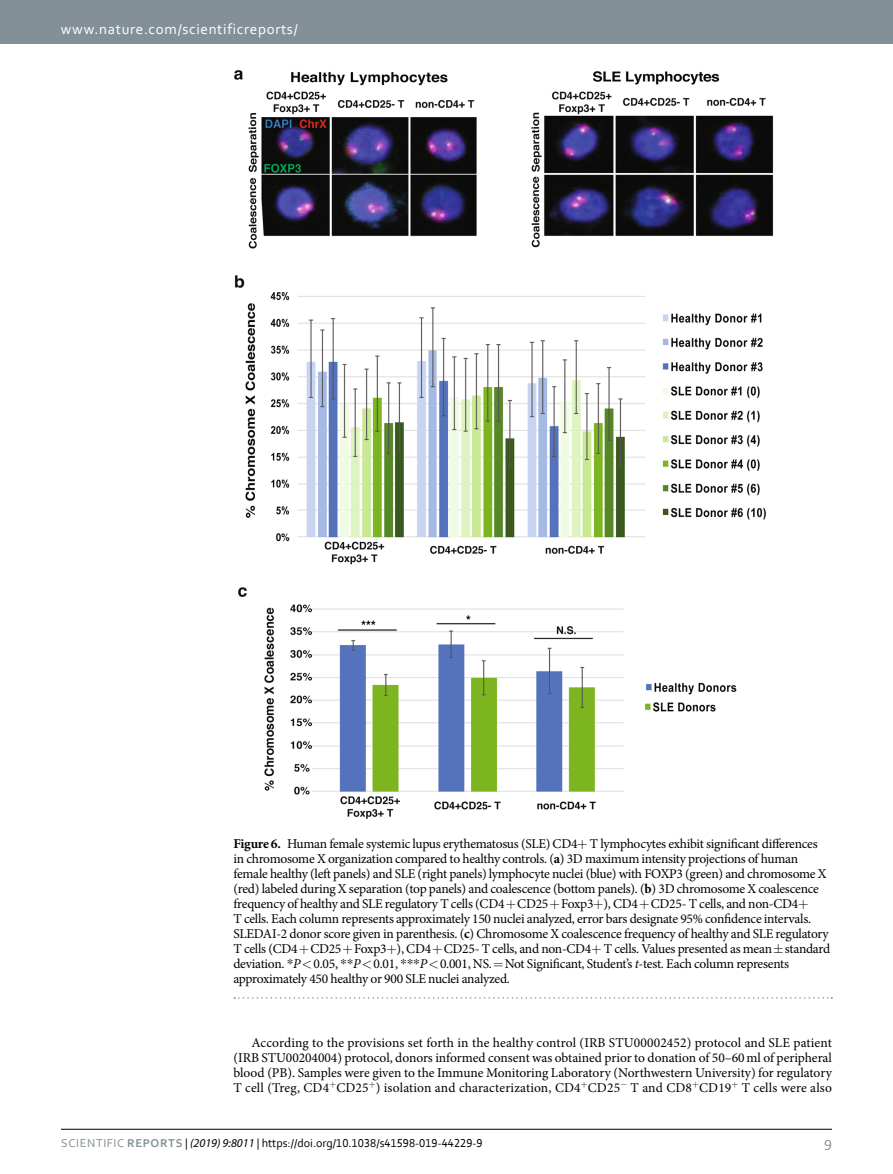
<style>
.page{position:relative;width:893px;height:1174px;background:#fff}
.page>*{position:absolute;margin:0;border:0;box-sizing:border-box;transform-origin:0 0}
.t1{font:15px "Corbel 2";letter-spacing:.045em;color:#fff}
.t2{font:15px "Corbel 2";color:#839097}
.t3{font:13.5px/15px "Minion Pro";letter-spacing:-.02em;color:#000;text-align:justify}
.t4{font:12px "Corbel";color:#000}
.s1{font-weight:700}
.s2{font-family:"STIX General"}
.s3{font-style:italic}
.s4{font-family:"Corbel 2";color:#839097}
.s5{font-family:"Corbel Bold 2";color:#839097}
.s6{font-family:"Corbel 2"}
.s7{font-family:"Myriad Pro";font-style:italic}
</style>
<div class="page">
<hr style="left:61px;top:1129px;width:771px;height:1px;background:#000">
<div style="left:0;top:0;width:893px;height:43px;background:#839097"></div>
<img style="left:234px;top:70px;width:539px;height:749px">
<svg style="left:234px;top:997px;width:598px;height:1px"></svg>
<p class="t1" style="left:61px;top:19px;width:238px">www.nature.com/scientificreports/</p>
<p class="t3" style="left:233px;top:836px;width:598px;text-align:left"><span class="s1">Figure 6.</span> Human female systemic lupus erythematosus (SLE) CD4 T lymphocytes exhibit significant differences in chromosome X organization compared to healthy controls. (<span class="s1">a</span>) 3D maximum intensity projections of human female healthy (left panels) and SLE (right panels) lymphocyte nuclei (blue) with FOXP3 (green) and chromosome X (red) labeled during X separation (top panels) and coalescence (bottom panels). (<span class="s1">b</span>) 3D chromosome X coalescence frequency of healthy and SLE regulatory T cells (CD4 CD25 Foxp3 ), CD4 CD25- T cells, and non-CD4<br>T cells. Each column represents approximately 150 nuclei analyzed, error bars designate 95% confidence intervals.<br>SLEDAI-2 donor score given in parenthesis. (<span class="s1">c</span>) Chromosome X coalescence frequency of healthy and SLE regulatory T cells (CD4 CD25 Foxp3 ), CD4 CD25- T cells, and non-CD4 T cells. Values presented as mean standard deviation. <span class="s2">*</span><span class="s3">P</span> 0.05, <span class="s2">**</span><span class="s3">P</span> 0.01, <span class="s2">***</span><span class="s3">P</span> 0.001, NS. Not Significant, Student’s <span class="s3">t</span>-test. Each column represents approximately 450 healthy or 900 SLE nuclei analyzed.</p>
<p class="t3" style="left:233px;top:1035px;width:600px;text-indent:18px">According to the provisions set forth in the healthy control (IRB STU00002452) protocol and SLE patient (IRB STU00204004) protocol, donors informed consent was obtained prior to donation of 50–60ml of peripheral blood (PB). Samples were given to the Immune Monitoring Laboratory (Northwestern University) for regulatory T cell (Treg, CD4 CD25 ) isolation and characterization, CD4 CD25− T and CD8 CD19 T cells were also</p>
<p class="t4" style="left:61px;top:1135px;width:423px"><span class="s4">Scientific</span> <span class="s5">REPORTS</span> <span class="s6">|</span> <span class="s7">(2019) 9:8011</span> <span class="s6">|</span> https://doi.org/10.1038/s41598-019-44229-9</p>
<p class="t2" style="left:824px;top:1132px;width:9px">9</p>
</div>
